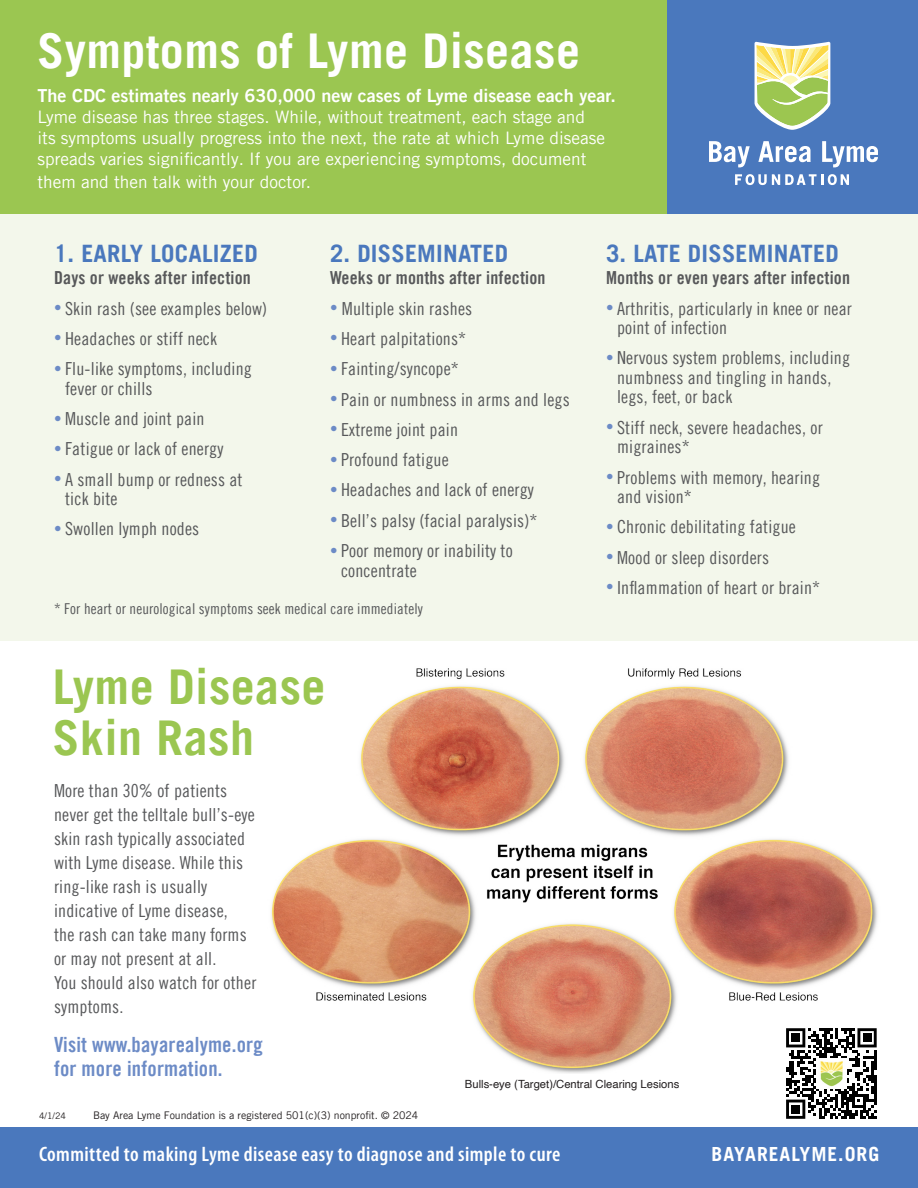
<style>
.page{position:relative;width:918px;height:1188px;background:#fff}
.page>*{position:absolute;margin:0;border:0;box-sizing:border-box;transform-origin:0 0}
.t1{font:700 48px "Trade Gothic LT Pro";letter-spacing:.01em;color:#fff}
.t2{font:700 48px/51px "Trade Gothic LT Pro";letter-spacing:.01em;color:#9bc651}
.t3{font:700 24px "Trade Gothic LT Pro";letter-spacing:.01em;color:#4a78bd}
.t4{font:600 condensed 21px "Myriad Pro";letter-spacing:.02em;color:#fff}
.t5{font:21px/24px "Trade Gothic LT Pro Bd Cn 20";letter-spacing:.01em;color:#6c8bc6}
.t6{font:700 19.5px "Trade Gothic LT Pro";letter-spacing:.05em;color:#fff}
.t7{font:18px/24px "Trade Gothic LT Pro Cn 18";letter-spacing:.01em;color:#57585a}
.t8{font:18px "Trade Gothic LT Pro Bd Cn 20";letter-spacing:.01em;color:#57585a}
.t9{font:18px "Trade Gothic LT Pro Bd 2";color:#fff}
.t10{font:17.25px/21.5px "Trade Gothic LT Pro";color:#fff}
.t11{font:15px "Trade Gothic LT Pro Cn 18";letter-spacing:.01em;color:#57585a}
.t12{font:11.25px "Helvetica";color:#231f20}
.t13{font:10.5px "Trade Gothic LT Pro";color:#231f20}
.t14{font:9px "Trade Gothic LT Pro";color:#231f20}
.s1{font-size:15px;color:#6c8bc6}
</style>
<div class="page">
<div style="left:0;top:203px;width:918px;height:437px;background:#f3f7eb"></div>
<div style="left:664px;top:0;width:254px;height:214px;background:#4a78bd"></div>
<div style="left:0;top:0;width:666px;height:214px;background:#9bc651"></div>
<svg style="left:709px;top:141px;width:41px;height:26px"></svg>
<svg style="left:758px;top:141px;width:53px;height:21px"></svg>
<svg style="left:822px;top:141px;width:56px;height:26px"></svg>
<svg style="left:735px;top:174px;width:114px;height:11px"></svg>
<svg style="left:755px;top:42px;width:75px;height:88px;background:#c3d291"></svg>
<img style="left:271px;top:668px;width:607px;height:405px">
<div style="left:0;top:1128px;width:918px;height:60px;background:#4a78bd"></div>
<div style="left:781px;top:1023px;width:101px;height:101px;background:#fff"></div>
<svg style="left:786px;top:1028px;width:91px;height:91px"></svg>
<div style="left:792px;top:1034px;width:8px;height:8px;background:#000"></div>
<div style="left:863px;top:1034px;width:8px;height:8px;background:#000"></div>
<div style="left:792px;top:1105px;width:8px;height:8px;background:#000"></div>
<img style="left:816px;top:1058px;width:30px;height:31px">
<p class="t1" style="left:38px;top:21px;width:544px">Symptoms of Lyme Disease</p>
<p class="t9" style="left:38px;top:85px;width:580px">The CDC estimates nearly 630,000 new cases of Lyme disease each year.</p>
<p class="t10" style="left:38px;top:106px;width:569px">Lyme disease has three stages. While, without treatment, each stage and its symptoms usually progress into the next, the rate at which Lyme disease spreads varies significantly. If you are experiencing symptoms, document them and then talk with your doctor.</p>
<p class="t3" style="left:54px;top:239px;width:205px">1. EARLY LOCALIZED</p>
<p class="t8" style="left:54px;top:267px;width:198px">Days or weeks after infection</p>
<p class="t7" style="left:54px;top:296px;width:215px"><span class="s1">•</span> Skin rash (see examples below)</p>
<p class="t7" style="left:54px;top:326px;width:165px"><span class="s1">•</span> Headaches or stiff neck</p>
<p class="t7" style="left:65px;top:359px;width:188px;line-height:19.5px;text-indent:-11px"><span class="s1">•</span> Flu-like symptoms, including fever or chills</p>
<p class="t7" style="left:54px;top:406px;width:152px"><span class="s1">•</span> Muscle and joint pain</p>
<p class="t7" style="left:54px;top:437px;width:171px"><span class="s1">•</span> Fatigue or lack of energy</p>
<p class="t7" style="left:65px;top:469px;width:179px;line-height:19.5px;text-indent:-11px"><span class="s1">•</span> A small bump or redness at tick bite</p>
<p class="t7" style="left:54px;top:517px;width:147px"><span class="s1">•</span> Swollen lymph nodes</p>
<p class="t3" style="left:330px;top:239px;width:180px">2. DISSEMINATED</p>
<p class="t8" style="left:330px;top:267px;width:217px">Weeks or months after infection</p>
<p class="t7" style="left:330px;top:296px;width:144px"><span class="s1">•</span> Multiple skin rashes</p>
<p class="t7" style="left:330px;top:326px;width:138px"><span class="s1">•</span> Heart palpitations*</p>
<p class="t7" style="left:330px;top:357px;width:130px"><span class="s1">•</span> Fainting/syncope*</p>
<p class="t7" style="left:330px;top:387px;width:241px"><span class="s1">•</span> Pain or numbness in arms and legs</p>
<p class="t7" style="left:330px;top:417px;width:130px"><span class="s1">•</span> Extreme joint pain</p>
<p class="t7" style="left:330px;top:448px;width:120px"><span class="s1">•</span> Profound fatigue</p>
<p class="t7" style="left:330px;top:478px;width:205px"><span class="s1">•</span> Headaches and lack of energy</p>
<p class="t7" style="left:330px;top:508px;width:209px"><span class="s1">•</span> Bell’s palsy (facial paralysis)*</p>
<p class="t7" style="left:341px;top:541px;width:173px;line-height:19.5px;text-indent:-11px"><span class="s1">•</span> Poor memory or inability to concentrate</p>
<p class="t11" style="left:54px;top:600px;width:370px">* For heart or neurological symptoms seek medical care immediately</p>
<p class="t2" style="left:53px;top:660px;width:274px">Lyme Disease<br>Skin Rash</p>
<p class="t7" style="left:54px;top:779px;width:204px">More than 30% of patients never get the telltale bull’s-eye skin rash typically associated with Lyme disease. While this ring-like rash is usually indicative of Lyme disease,<br>the rash can take many forms or may not present at all.<br>You should also watch for other symptoms.</p>
<p class="t3" style="left:606px;top:239px;width:234px">3. LATE DISSEMINATED</p>
<p class="t8" style="left:606px;top:267px;width:246px">Months or even years after infection</p>
<p class="t7" style="left:617px;top:298px;width:236px;line-height:19.5px;text-indent:-11px"><span class="s1">•</span> Arthritis, particularly in knee or near point of infection</p>
<p class="t7" style="left:617px;top:348px;width:234px;line-height:19.5px;text-indent:-11px"><span class="s1">•</span> Nervous system problems, including numbness and tingling in hands, legs, feet, or back</p>
<p class="t7" style="left:617px;top:417px;width:207px;line-height:19.5px;text-indent:-11px"><span class="s1">•</span> Stiff neck, severe headaches, or migraines*</p>
<p class="t7" style="left:617px;top:467px;width:205px;line-height:19.5px;text-indent:-11px"><span class="s1">•</span> Problems with memory, hearing and vision*</p>
<p class="t7" style="left:606px;top:515px;width:191px"><span class="s1">•</span> Chronic debilitating fatigue</p>
<p class="t7" style="left:606px;top:545px;width:165px"><span class="s1">•</span> Mood or sleep disorders</p>
<p class="t7" style="left:606px;top:575px;width:216px"><span class="s1">•</span> Inflammation of heart or brain*</p>
<p class="t5" style="left:54px;top:1032px;width:210px">Visit www.bayarealyme.org for more information.</p>
<p class="t14" style="left:39px;top:1111px;width:28px">4/1/24</p>
<p class="t13" style="left:93px;top:1109px;width:327px">Bay Area Lyme Foundation is a registered 501(c)(3) nonprofit. © 2024</p>
<p class="t12" style="left:465px;top:1075px;width:216px">Bulls-eye (Target)/Central Clearing Lesions</p>
<p class="t4" style="left:39px;top:1142px;width:523px">Committed to making Lyme disease easy to diagnose and simple to cure</p>
<p class="t6" style="left:712px;top:1142px;width:169px">BAYAREALYME.ORG</p>
</div>
